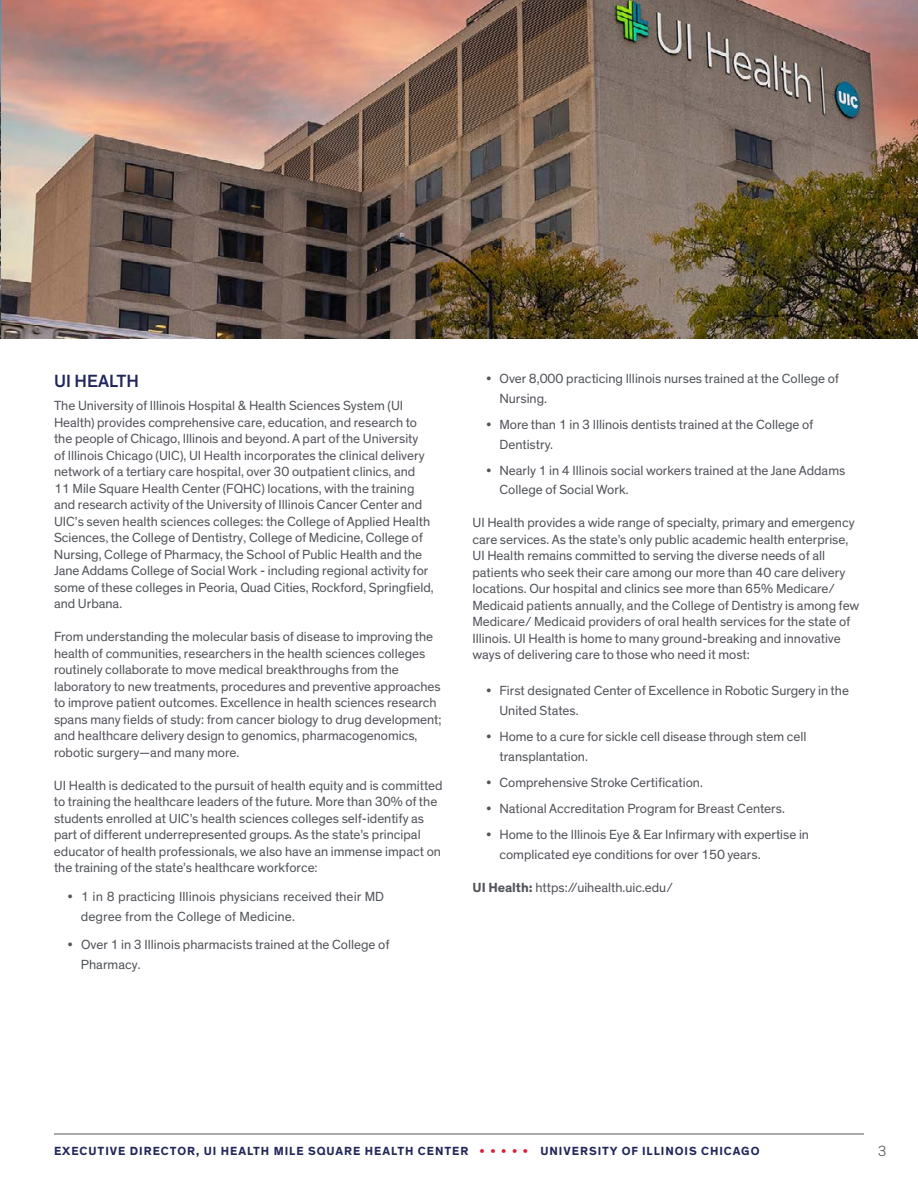
<style>
.page{position:relative;width:918px;height:1188px;background:#fff}
.page>*{position:absolute;margin:0;border:0;box-sizing:border-box;transform-origin:0 0}
.text{font:500 18px "Theinhardt";color:#21275c}
.t1{font:300 15px "Theinhardt";color:#51545a}
.text-2{font:13.5px/16.5px "Theinhardt";color:#51545a}
.t2{font:700 12px "Theinhardt";letter-spacing:.08em;color:#21275c}
.s1{font-family:"Minion Pro"}
.s2{font-weight:700}
.s3{color:#dc1e34}
</style>
<div class="page">
<hr style="left:54px;top:1134px;width:810px;height:1px;background:#51545a">
<img style="left:0;top:0;width:918px;height:338px">
<p class="text" style="left:54px;top:370px;width:87px">UI HEALTH</p>
<p class="text-2" style="left:54px;top:398px;width:381px">The University of Illinois Hospital &amp; Health Sciences System (UI Health) provides comprehensive care, education, and research to the people of Chicago, Illinois and beyond. A part of the University<br>of Illinois Chicago (UIC), UI Health incorporates the clinical delivery network of a tertiary care hospital, over 30 outpatient clinics, and 11 Mile Square Health Center (FQHC) locations, with the training and research activity of the University of Illinois Cancer Center and UIC’s seven health sciences colleges: the College of Applied Health Sciences<span class="s1">,</span> the College of Dentistry<span class="s1">,</span> College of Medicine, College of Nursing, College of Pharmacy, the School of Public Health and the Jane Addams College of Social Work - including regional activity for some of these colleges in Peoria, Quad Cities, Rockford, Springfield, and Urbana.</p>
<p class="text-2" style="left:54px;top:629px;width:389px">From understanding the molecular basis of disease to improving the health of communities, researchers in the health sciences colleges routinely collaborate to move medical breakthroughs from the laboratory to new treatments, procedures and preventive approaches to improve patient outcomes. Excellence in health sciences research spans many fields of study: from cancer biology to drug development; and healthcare delivery design to genomics, pharmacogenomics, robotic surgery—and many more.</p>
<p class="text-2" style="left:54px;top:777px;width:390px">UI Health is dedicated to the pursuit of health equity and is committed to training the healthcare leaders of the future. More than 30% of the students enrolled at UIC’s health sciences colleges self-identify as part of different underrepresented groups. As the state’s principal educator of health professionals, we also have an immense impact on the training of the state’s healthcare workforce:</p>
<p class="text-2" style="left:81px;top:887px;width:305px;line-height:19.5px;text-indent:-13px">• 1 in 8 practicing Illinois physicians received their MD degree from the College of Medicine.</p>
<p class="text-2" style="left:81px;top:935px;width:310px;line-height:19.5px;text-indent:-13px">• Over 1 in 3 Illinois pharmacists trained at the College of<br>Pharmacy.</p>
<p class="text-2" style="left:500px;top:369px;width:341px;line-height:19.5px;text-indent:-14px">• Over 8,000 practicing Illinois nurses trained at the College of<br>Nursing.</p>
<p class="text-2" style="left:500px;top:415px;width:316px;line-height:19.5px;text-indent:-14px">• More than 1 in 3 Illinois dentists trained at the College of<br>Dentistry.</p>
<p class="text-2" style="left:500px;top:461px;width:347px;line-height:19.5px;text-indent:-14px">• Nearly 1 in 4 Illinois social workers trained at the Jane Addams<br>College of Social Work.</p>
<p class="text-2" style="left:472px;top:515px;width:388px">UI Health provides a wide range of specialty, primary and emergency care services. As the state’s only public academic health enterprise, UI Health remains committed to serving the diverse needs of all patients who seek their care among our more than 40 care delivery locations. Our hospital and clinics see more than 65% Medicare/ Medicaid patients annually, and the College of Dentistry is among few Medicare/ Medicaid providers of oral health services for the state of Illinois. UI Health is home to many ground-breaking and innovative ways of delivering care to those who need it most:</p>
<p class="text-2" style="left:500px;top:681px;width:351px;line-height:19.5px;text-indent:-14px">• First designated Center of Excellence in Robotic Surgery in the<br>United States.</p>
<p class="text-2" style="left:500px;top:727px;width:309px;line-height:19.5px;text-indent:-14px">• Home to a cure for sickle cell disease through stem cell transplantation.</p>
<p class="text-2" style="left:486px;top:774px;width:218px">• Comprehensive Stroke Certification.</p>
<p class="text-2" style="left:486px;top:801px;width:300px">• National Accreditation Program for Breast Centers.</p>
<p class="text-2" style="left:500px;top:825px;width:311px;line-height:19.5px;text-indent:-14px">• Home to the Illinois Eye &amp; Ear Infirmary with expertise in complicated eye conditions for over 150 years.</p>
<p class="text-2" style="left:472px;top:879px;width:202px"><span class="s2">UI Health:</span> https://uihealth.uic.edu/</p>
<p class="t2" style="left:54px;top:1144px;width:707px">EXECUTIVE DIRECTOR, UI HEALTH MILE SQUARE HEALTH CENTER <span class="s3">• • • • •</span> UNIVERSITY OF ILLINOIS CHICAGO</p>
<p class="t1" style="left:878px;top:1142px;width:10px">3</p>
</div>
